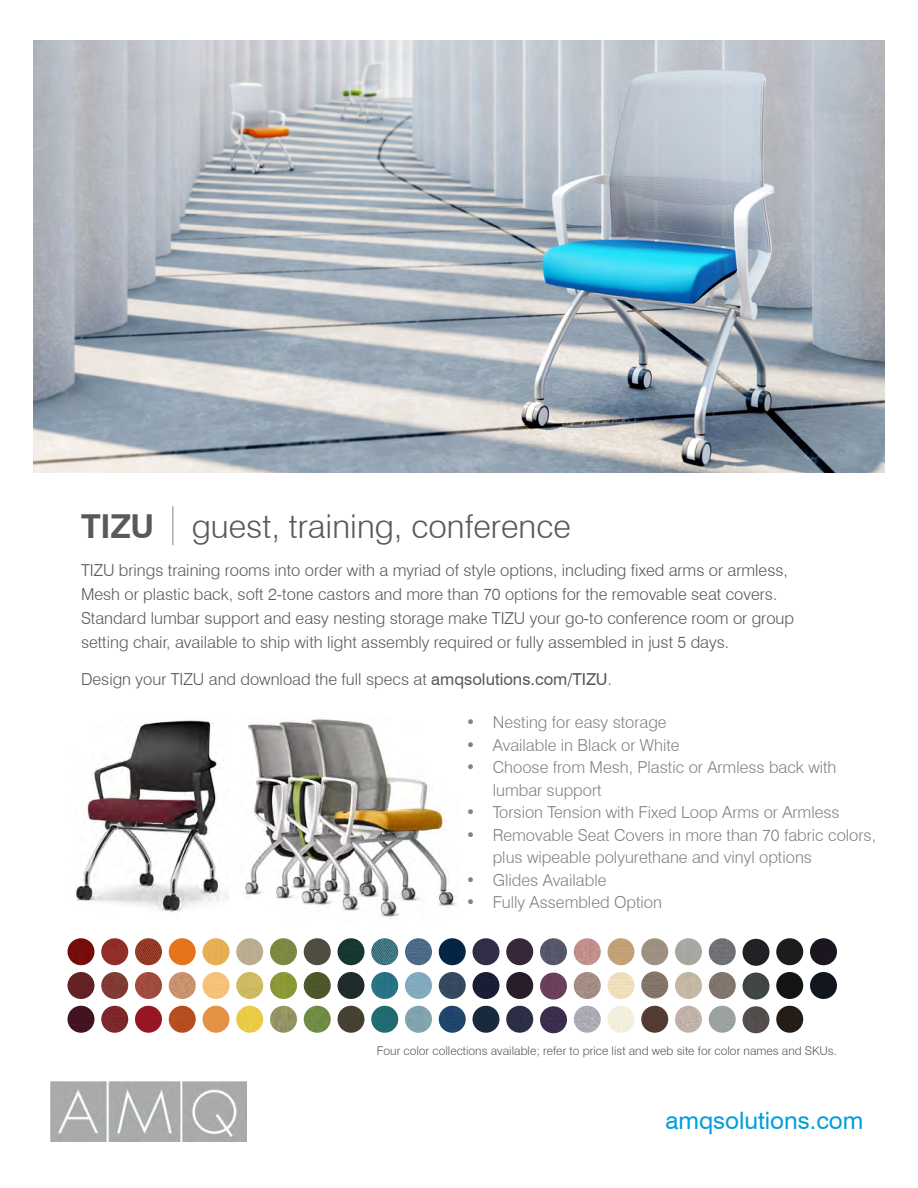
<style>
.page{position:relative;width:918px;height:1188px;background:#fff}
.page>*{position:absolute;margin:0;border:0;box-sizing:border-box;transform-origin:0 0}
.t1{font:300 33px "Swiss 721 BT";color:#58595b}
.t2{font:24px "Swiss 721 BT";color:#009fdb}
.t3{font:300 16.5px/24px "Swiss 721 BT";color:#58595b}
.t4{font:300 16.5px/22.5px "Swiss 721 BT";color:#808285}
.t5{font:300 12px "Swiss 721 BT";color:#58595b}
.s1{font-weight:700}
.s2{font-weight:400}
</style>
<div class="page">
<hr style="left:172px;top:506px;width:1px;height:39px;background:#808285">
<img style="left:51px;top:1081px;width:196px;height:60px">
<img style="left:34px;top:40px;width:850px;height:432px">
<img style="left:135px;top:1006px;width:27px;height:27px;border-radius:14px">
<img style="left:776px;top:938px;width:27px;height:27px;border-radius:14px">
<img style="left:101px;top:938px;width:27px;height:27px;border-radius:14px">
<img style="left:709px;top:938px;width:27px;height:27px;border-radius:14px">
<img style="left:540px;top:938px;width:27px;height:27px;border-radius:14px">
<img style="left:101px;top:972px;width:27px;height:27px;border-radius:14px">
<img style="left:776px;top:1006px;width:27px;height:27px;border-radius:14px">
<img style="left:101px;top:1006px;width:27px;height:27px;border-radius:14px">
<img style="left:810px;top:938px;width:27px;height:27px;border-radius:14px">
<img style="left:439px;top:972px;width:27px;height:27px;border-radius:14px">
<img style="left:574px;top:972px;width:27px;height:27px;border-radius:14px">
<img style="left:270px;top:938px;width:27px;height:27px;border-radius:14px">
<img style="left:68px;top:1006px;width:26px;height:27px;border-radius:14px">
<img style="left:608px;top:972px;width:26px;height:27px;border-radius:14px">
<img style="left:574px;top:1006px;width:27px;height:27px;border-radius:14px">
<img style="left:675px;top:972px;width:27px;height:27px;border-radius:14px">
<img style="left:304px;top:972px;width:27px;height:27px;border-radius:14px">
<img style="left:405px;top:938px;width:27px;height:27px;border-radius:14px">
<img style="left:641px;top:938px;width:27px;height:27px;border-radius:14px">
<img style="left:304px;top:1006px;width:27px;height:27px;border-radius:14px">
<img style="left:169px;top:972px;width:27px;height:27px;border-radius:14px">
<img style="left:371px;top:1006px;width:27px;height:27px;border-radius:14px">
<img style="left:405px;top:972px;width:27px;height:27px;border-radius:14px">
<img style="left:439px;top:1006px;width:27px;height:27px;border-radius:14px">
<img style="left:608px;top:938px;width:26px;height:27px;border-radius:14px">
<img style="left:236px;top:972px;width:27px;height:27px;border-radius:14px">
<img style="left:270px;top:1006px;width:27px;height:27px;border-radius:14px">
<img style="left:472px;top:938px;width:28px;height:27px;border-radius:14px">
<img style="left:472px;top:972px;width:28px;height:27px;border-radius:14px">
<img style="left:202px;top:972px;width:28px;height:27px;border-radius:14px">
<img style="left:675px;top:1006px;width:27px;height:27px;border-radius:14px">
<img style="left:405px;top:1006px;width:27px;height:27px;border-radius:14px">
<img style="left:709px;top:1006px;width:27px;height:27px;border-radius:14px">
<img style="left:540px;top:1006px;width:27px;height:27px;border-radius:14px">
<img style="left:202px;top:1006px;width:28px;height:27px;border-radius:14px">
<img style="left:709px;top:972px;width:27px;height:27px;border-radius:14px">
<img style="left:506px;top:1006px;width:27px;height:27px;border-radius:14px">
<img style="left:743px;top:939px;width:27px;height:27px;border-radius:14px">
<img style="left:506px;top:938px;width:27px;height:27px;border-radius:14px">
<img style="left:169px;top:1006px;width:27px;height:27px;border-radius:14px">
<img style="left:135px;top:972px;width:27px;height:27px;border-radius:14px">
<img style="left:743px;top:1006px;width:27px;height:27px;border-radius:14px">
<img style="left:641px;top:971px;width:27px;height:27px;border-radius:14px">
<img style="left:641px;top:1006px;width:27px;height:27px;border-radius:14px">
<img style="left:574px;top:938px;width:27px;height:27px;border-radius:14px">
<img style="left:608px;top:1006px;width:26px;height:27px;border-radius:14px">
<img style="left:236px;top:938px;width:27px;height:27px;border-radius:14px">
<img style="left:338px;top:938px;width:26px;height:27px;border-radius:14px">
<img style="left:202px;top:938px;width:28px;height:27px;border-radius:14px">
<img style="left:338px;top:1006px;width:26px;height:27px;border-radius:14px">
<img style="left:371px;top:938px;width:27px;height:27px;border-radius:14px">
<img style="left:169px;top:938px;width:27px;height:27px;border-radius:14px">
<img style="left:472px;top:1006px;width:28px;height:27px;border-radius:14px">
<img style="left:135px;top:938px;width:27px;height:27px;border-radius:14px">
<img style="left:68px;top:938px;width:26px;height:27px;border-radius:14px">
<img style="left:338px;top:972px;width:26px;height:27px;border-radius:14px">
<img style="left:540px;top:973px;width:27px;height:27px;border-radius:13px">
<img style="left:810px;top:972px;width:27px;height:27px;border-radius:14px">
<img style="left:371px;top:972px;width:27px;height:27px;border-radius:14px">
<img style="left:304px;top:938px;width:27px;height:27px;border-radius:14px">
<img style="left:270px;top:972px;width:27px;height:27px;border-radius:14px">
<img style="left:236px;top:1006px;width:27px;height:27px;border-radius:14px">
<img style="left:675px;top:938px;width:27px;height:27px;border-radius:14px">
<img style="left:68px;top:972px;width:26px;height:27px;border-radius:14px">
<img style="left:743px;top:973px;width:27px;height:27px;border-radius:13px">
<img style="left:439px;top:938px;width:27px;height:27px;border-radius:14px">
<img style="left:776px;top:972px;width:27px;height:27px;border-radius:14px">
<img style="left:506px;top:972px;width:27px;height:27px;border-radius:14px">
<img style="left:244px;top:719px;width:213px;height:199px">
<img style="left:75px;top:720px;width:153px;height:192px">
<h1 class="t1" style="left:81px;top:506px;width:491px"><span class="s1">TIZU</span> guest, training, conference</h1>
<p class="t3" style="left:81px;top:558px;width:715px">TIZU brings training rooms into order with a myriad of style options, including fixed arms or armless, Mesh or plastic back, soft 2-tone castors and more than 70 options for the removable seat covers.<br>Standard lumbar support and easy nesting storage make TIZU your go-to conference room or group setting chair, available to ship with light assembly required or fully assembled in just 5 days.</p>
<p class="t3" style="left:81px;top:667px;width:533px">Design your TIZU and download the full specs at <span class="s2">amqsolutions.com/TIZU</span>.</p>
<p class="t4" style="left:466px;top:711px;width:202px">• Nesting for easy storage</p>
<p class="t4" style="left:466px;top:733px;width:215px">• Available in Black or White</p>
<p class="t4" style="left:493px;top:756px;width:345px;text-indent:-27px">• Choose from Mesh, Plastic or Armless back with lumbar support</p>
<p class="t4" style="left:466px;top:801px;width:375px">• Torsion Tension with Fixed Loop Arms or Armless</p>
<p class="t4" style="left:493px;top:823px;width:385px;text-indent:-27px">• Removable Seat Covers in more than 70 fabric colors, plus wipeable polyurethane and vinyl options</p>
<p class="t4" style="left:466px;top:868px;width:142px">• Glides Available</p>
<p class="t4" style="left:466px;top:891px;width:198px">• Fully Assembled Option</p>
<p class="t5" style="left:377px;top:1044px;width:462px">Four color collections available; refer to price list and web site for color names and SKUs.</p>
<h2 class="t2" style="left:665px;top:1106px;width:200px">amqsolutions.com</h2>
</div>
